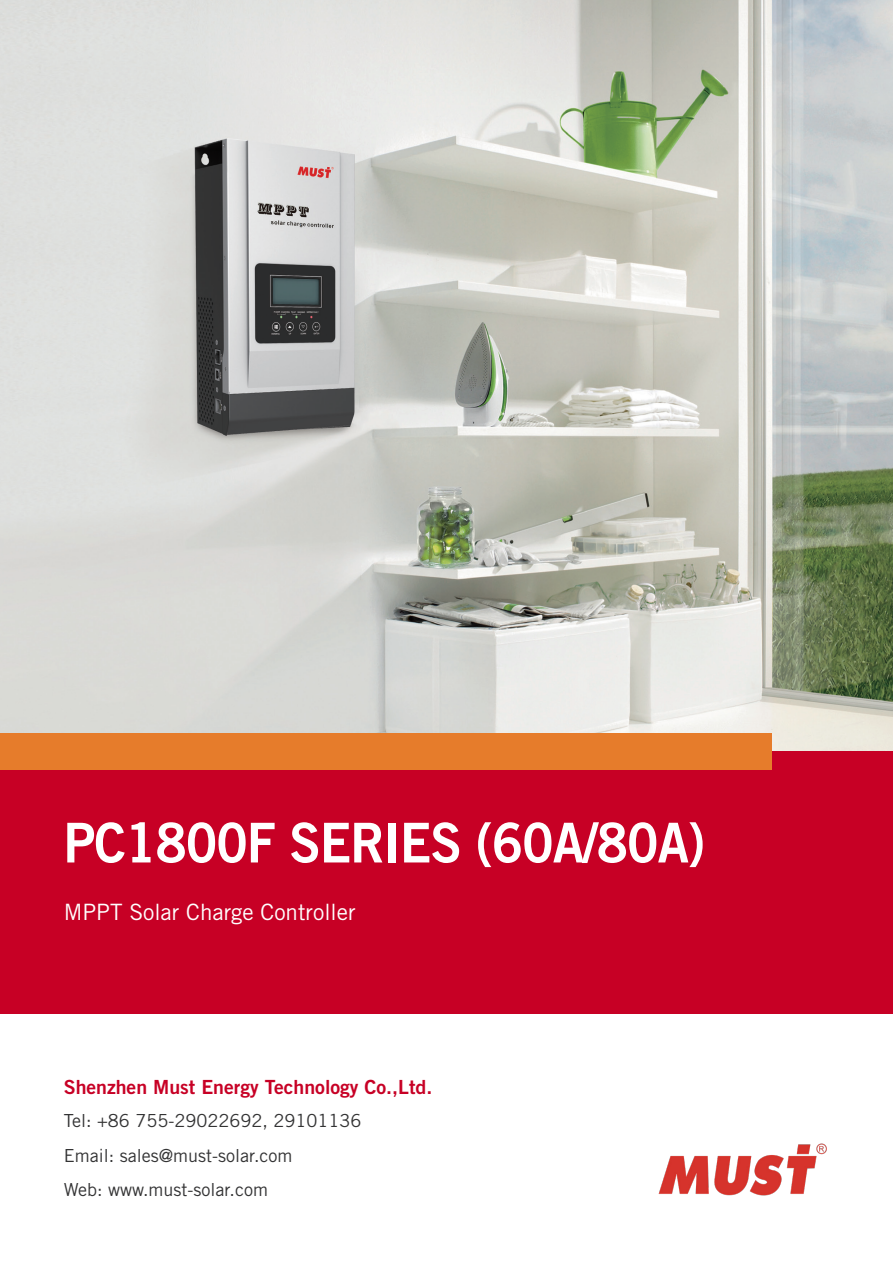
<style>
.page{position:relative;width:893px;height:1263px;background:#fff}
.page>*{position:absolute;margin:0;border:0;box-sizing:border-box;transform-origin:0 0}
.t1{font:54.9px "Trade Gothic LT Std Bd 2";letter-spacing:-.02em;color:#fff;scale:.94 1}
.t2{font:22.5px "Trade Gothic LT Std";color:#fff}
.t3{font:19.5px "Trade Gothic LT Std Bd 2";color:#c70025}
.t4{font:18px "Trade Gothic LT Std";color:#333334}
</style>
<div class="page">
<img style="left:0;top:0;width:893px;height:751px">
<div style="left:0;top:751px;width:893px;height:263px;background:#c70025"></div>
<img style="left:658px;top:1143px;width:169px;height:53px">
<div style="left:0;top:733px;width:771px;height:37px;background:#e67c2b"></div>
<p class="t1" style="left:64px;top:809px;width:684px">PC1800F SERIES (60A/80A)</p>
<p class="t2" style="left:64px;top:898px;width:293px">MPPT Solar Charge Controller</p>
<p class="t3" style="left:64px;top:1075px;width:370px">Shenzhen Must Energy Technology Co.,Ltd.</p>
<p class="t4" style="left:64px;top:1110px;width:299px">Tel: +86 755-29022692, 29101136</p>
<p class="t4" style="left:64px;top:1144px;width:230px">Email: sales@must-solar.com</p>
<p class="t4" style="left:64px;top:1179px;width:206px">Web: www.must-solar.com</p>
</div>
